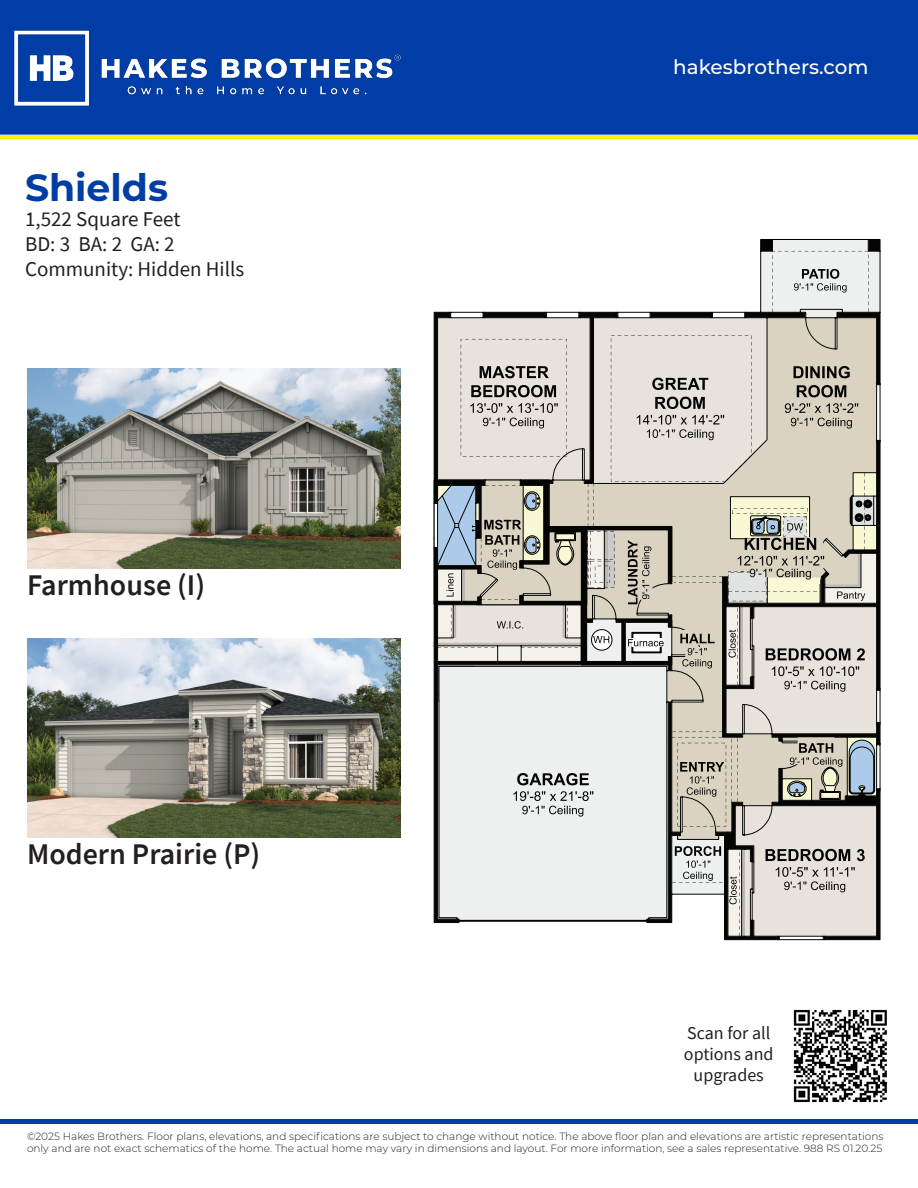
<style>
.page{position:relative;width:918px;height:1188px;background:#fff}
.page>*{position:absolute;margin:0;border:0;box-sizing:border-box;transform-origin:0 0}
.t1{font:700 37.8px "Montserrat";color:#003da5}
.t2{font:600 30px "Source Sans Pro";color:#231f20}
.t3{font:21px "Source Sans Pro";color:#231f20}
.t4{font:500 19.95px "Montserrat";color:#fff}
.t5{font:18px "Source Sans Pro";color:#231f20}
.t6{font:300 10.5px/12.6px "Montserrat";color:#231f20}
</style>
<div class="page">
<div style="left:0;top:0;width:918px;height:135px;background:#003da6"></div>
<img style="left:11px;top:26px;width:394px;height:85px">
<div style="left:0;top:1119px;width:918px;height:5px;background:#003da6"></div>
<hr style="left:0;top:135px;width:918px;height:4px;background:#fff101">
<img style="left:793px;top:1009px;width:94px;height:94px">
<img style="left:27px;top:369px;width:373px;height:200px">
<img style="left:27px;top:638px;width:373px;height:200px">
<svg style="left:434px;top:239px;width:446px;height:701px"></svg>
<svg style="left:461px;top:251px;width:407px;height:685px;background:#dad7d2"></svg>
<svg style="left:790px;top:267px;width:61px;height:30px;background:#cacccb"></svg>
<div style="left:763px;top:645px;width:106px;height:50px;background:#e7e2dc"></div>
<svg style="left:729px;top:877px;width:8px;height:27px"></svg>
<svg style="left:728px;top:630px;width:8px;height:28px"></svg>
<svg style="left:675px;top:846px;width:46px;height:35px;background:#bec0c0"></svg>
<svg style="left:637px;top:378px;width:87px;height:62px;background:#bdb9b4"></svg>
<svg style="left:470px;top:366px;width:88px;height:63px;background:#b2aea9"></svg>
<svg style="left:766px;top:648px;width:99px;height:44px"></svg>
<svg style="left:764px;top:847px;width:102px;height:45px;background:#bbb7b2"></svg>
<svg style="left:680px;top:762px;width:44px;height:35px;background:#aea89a"></svg>
<svg style="left:788px;top:737px;width:55px;height:30px;background:#b1ab9c"></svg>
<svg style="left:729px;top:516px;width:97px;height:85px;background:#bdbbac"></svg>
<svg style="left:513px;top:773px;width:80px;height:44px;background:#bcbebd"></svg>
<svg style="left:837px;top:591px;width:28px;height:10px"></svg>
<div style="left:803px;top:364px;width:37px;height:64px;background:#dbd3c1"></div>
<svg style="left:785px;top:366px;width:73px;height:63px"></svg>
<div style="left:678px;top:631px;width:38px;height:14px;background:#dbd3c1"></div>
<svg style="left:434px;top:479px;width:281px;height:223px;background:#bcbab1"></svg>
<p class="t1" style="left:25px;top:160px;width:145px">Shields</p>
<p class="t3" style="left:25px;top:206px;width:157px">1,522 Square Feet</p>
<p class="t3" style="left:25px;top:231px;width:151px">BD: 3 BA: 2 GA: 2</p>
<p class="t3" style="left:25px;top:256px;width:221px">Community: Hidden Hills</p>
<p class="t2" style="left:27px;top:565px;width:180px">Farmhouse (I)</p>
<p class="t2" style="left:27px;top:835px;width:235px">Modern Prairie (P)</p>
<p class="t4" style="left:673px;top:53px;width:197px">hakesbrothers.com</p>
<p class="t5" style="left:687px;top:1022px;width:85px">Scan for all</p>
<p class="t5" style="left:684px;top:1043px;width:91px">options and</p>
<p class="t5" style="left:694px;top:1064px;width:72px">upgrades</p>
<p class="t6" style="left:27px;top:1129px;width:858px">©2025 Hakes Brothers. Floor plans, elevations, and specifications are subject to change without notice. The above floor plan and elevations are artistic representations only and are not exact schematics of the home. The actual home may vary in dimensions and layout. For more information, see a sales representative. 988 RS 01.20.25</p>
</div>
